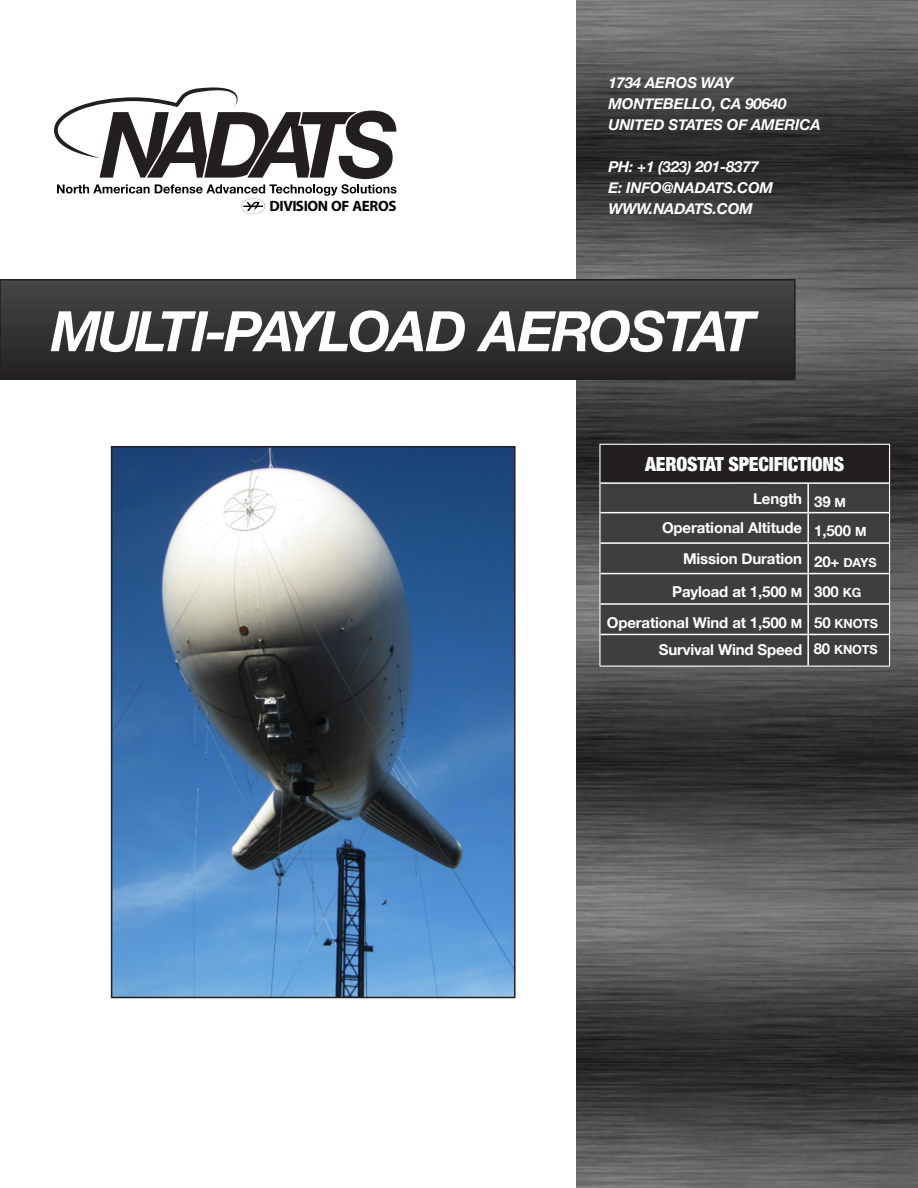
<style>
.page{position:relative;width:918px;height:1188px;background:#fff}
.page>*{position:absolute;margin:0;border:0;box-sizing:border-box;transform-origin:0 0}
.t1{font:italic 700 55.8px "Helvetica Neue";letter-spacing:-.055em;color:#fff}
.Table_Main_cell_styl{font:900 condensed 19.5px "Helvetica Neue";letter-spacing:-.01em;color:#fff}
.table_cell_Style_01{font:700 15px "Helvetica Neue";letter-spacing:-.01em;color:#fff}
.company_contact_info{font:italic 700 15px "Helvetica Neue";letter-spacing:-.01em;color:#fff}
.t2{font:700 15px "Myriad Pro";letter-spacing:-.02em;color:#040503}
.table_cell_Style_01-2{font:700 12.6px "Helvetica Neue";letter-spacing:-.015em;color:#fff}
.s1{font-size:12.6px}
.s2{font-size:15px}
</style>
<div class="page">
<img style="left:576px;top:0;width:342px;height:1188px">
<svg style="left:54px;top:87px;width:343px;height:127px"></svg>
<div style="left:0;top:280px;width:795px;height:99px;background:linear-gradient(to bottom,#464748,#232021)"></div>
<div style="left:0;top:279px;width:796px;height:101px;border:2px solid #231f20"></div>
<img style="left:114px;top:449px;width:399px;height:546px">
<div style="left:111px;top:446px;width:405px;height:552px;border:2px solid #231f20"></div>
<div style="left:600px;top:444px;width:290px;height:39px;background:#231f20"></div>
<div style="left:601px;top:484px;width:288px;height:182px;background:#3e3e3f"></div>
<hr style="left:601px;top:512px;width:207px;height:1px;background:#fff">
<hr style="left:808px;top:512px;width:81px;height:1px;background:#fff">
<hr style="left:601px;top:542px;width:207px;height:2px;background:#fff">
<hr style="left:808px;top:542px;width:81px;height:2px;background:#fff">
<hr style="left:601px;top:573px;width:207px;height:1px;background:#fff">
<hr style="left:808px;top:573px;width:81px;height:1px;background:#fff">
<hr style="left:601px;top:603px;width:207px;height:2px;background:#fff">
<hr style="left:808px;top:603px;width:81px;height:2px;background:#fff">
<hr style="left:601px;top:634px;width:207px;height:1px;background:#fff">
<hr style="left:808px;top:634px;width:81px;height:1px;background:#fff">
<hr style="left:807px;top:484px;width:2px;height:28px;background:#fff">
<hr style="left:807px;top:513px;width:2px;height:29px;background:#fff">
<hr style="left:807px;top:544px;width:2px;height:29px;background:#fff">
<hr style="left:807px;top:574px;width:2px;height:29px;background:#fff">
<hr style="left:807px;top:605px;width:2px;height:29px;background:#fff">
<hr style="left:807px;top:635px;width:2px;height:31px;background:#fff">
<hr style="left:601px;top:482px;width:207px;height:2px;background:#fff">
<hr style="left:808px;top:482px;width:81px;height:2px;background:#fff">
<hr style="left:599px;top:444px;width:209px;height:1px;background:#fff">
<hr style="left:599px;top:445px;width:2px;height:38px;background:#fff">
<hr style="left:808px;top:444px;width:82px;height:1px;background:#fff">
<hr style="left:889px;top:445px;width:1px;height:38px;background:#fff">
<hr style="left:599px;top:483px;width:2px;height:30px;background:#fff">
<hr style="left:889px;top:483px;width:1px;height:30px;background:#fff">
<hr style="left:599px;top:513px;width:2px;height:30px;background:#fff">
<hr style="left:889px;top:513px;width:1px;height:30px;background:#fff">
<hr style="left:599px;top:543px;width:2px;height:31px;background:#fff">
<hr style="left:889px;top:543px;width:1px;height:31px;background:#fff">
<hr style="left:599px;top:574px;width:2px;height:30px;background:#fff">
<hr style="left:889px;top:574px;width:1px;height:30px;background:#fff">
<hr style="left:599px;top:604px;width:2px;height:30px;background:#fff">
<hr style="left:889px;top:604px;width:1px;height:30px;background:#fff">
<hr style="left:599px;top:634px;width:2px;height:32px;background:#fff">
<hr style="left:889px;top:634px;width:1px;height:32px;background:#fff">
<hr style="left:599px;top:666px;width:209px;height:1px;background:#fff">
<hr style="left:808px;top:666px;width:82px;height:1px;background:#fff">
<p class="t2" style="left:270px;top:196px;width:129px">DIVISION OF AEROS</p>
<p class="company_contact_info" style="left:608px;top:71px;width:126px">1734 AEROS WAY</p>
<p class="company_contact_info" style="left:608px;top:92px;width:180px">MONTEBELLO, CA 90640</p>
<p class="company_contact_info" style="left:608px;top:113px;width:214px">UNITED STATES OF AMERICA</p>
<p class="company_contact_info" style="left:608px;top:155px;width:152px">PH: +1 (323) 201-8377</p>
<p class="company_contact_info" style="left:608px;top:176px;width:166px">E: INFO@NADATS.COM</p>
<p class="company_contact_info" style="left:608px;top:197px;width:146px">WWW.NADATS.COM</p>
<p class="t1" style="left:51px;top:288px;width:706px">MULTI-PAYLOAD AEROSTAT</p>
<p class="Table_Main_cell_styl" style="left:645px;top:448px;width:200px">AEROSTAT SPECIFICTIONS</p>
<p class="table_cell_Style_01" style="left:753px;top:487px;width:50px">Length</p>
<p class="table_cell_Style_01" style="left:814px;top:490px;width:33px">39 <span class="s1">M</span></p>
<p class="table_cell_Style_01" style="left:662px;top:516px;width:142px">Operational Altitude</p>
<p class="table_cell_Style_01" style="left:814px;top:519px;width:54px">1,500 <span class="s1">M</span></p>
<p class="table_cell_Style_01" style="left:683px;top:547px;width:121px">Mission Duration</p>
<p class="table_cell_Style_01-2" style="left:814px;top:552px;width:64px"><span class="s2">20+</span> DAYS</p>
<p class="table_cell_Style_01" style="left:672px;top:580px;width:132px">Payload at 1,500 <span class="s1">M</span></p>
<p class="table_cell_Style_01" style="left:814px;top:580px;width:49px">300 <span class="s1">KG</span></p>
<p class="table_cell_Style_01" style="left:607px;top:610px;width:197px">Operational Wind at 1,500 <span class="s1">M</span></p>
<p class="table_cell_Style_01-2" style="left:814px;top:613px;width:65px"><span class="s2">50</span> KNOTS</p>
<p class="table_cell_Style_01" style="left:659px;top:638px;width:145px">Survival Wind Speed</p>
<p class="table_cell_Style_01-2" style="left:814px;top:639px;width:65px"><span class="s2">80</span> KNOTS</p>
</div>
